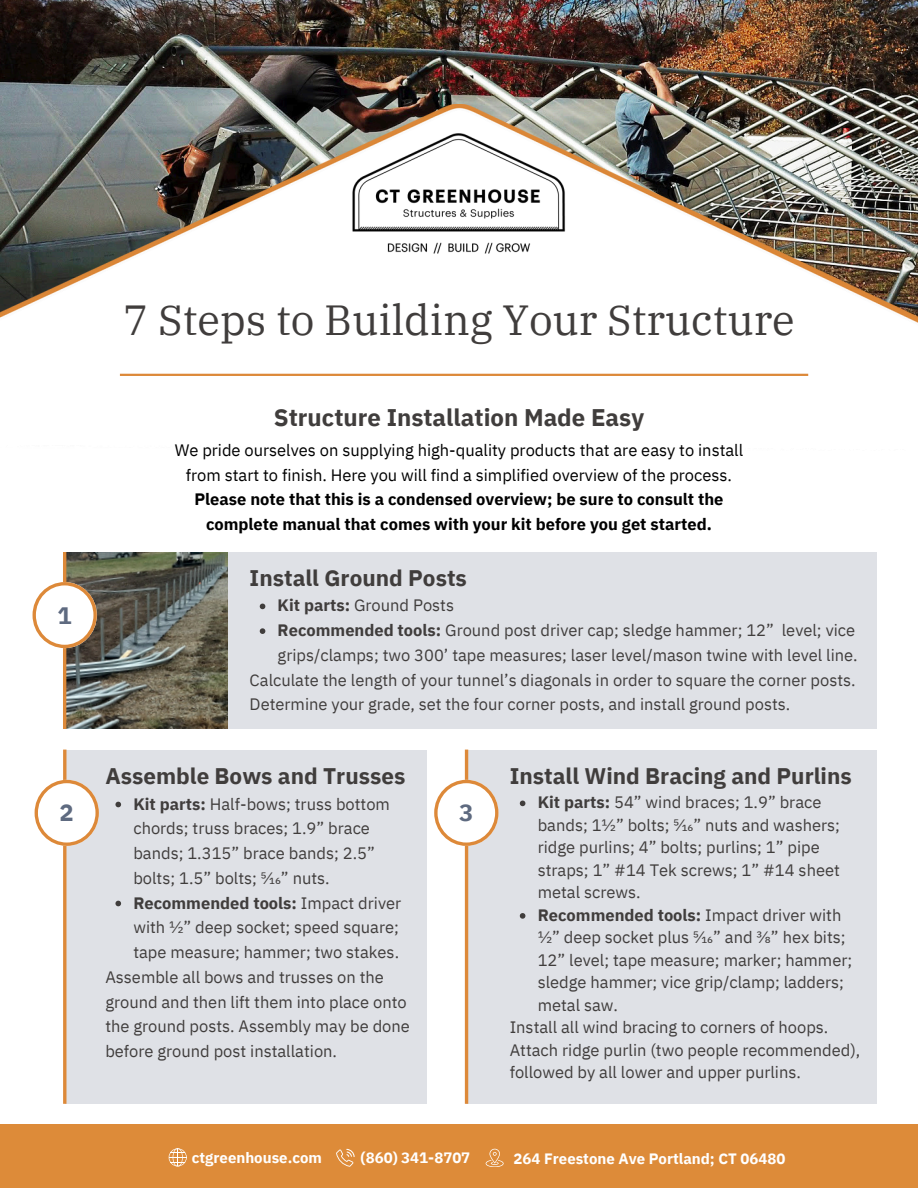
<style>
.page{position:relative;width:918px;height:1188px;background:#fff}
.page>*{position:absolute;margin:0;border:0;box-sizing:border-box;transform-origin:0 0}
.t1{font:42px "IBM Plex Serif";color:#403d3c}
.t2{font:700 24px "IBM Plex Sans";color:#403d3c}
.t3{font:700 23.7px "IBM Plex Sans";color:#5e6a80}
.t4{font:700 22.5px "IBM Plex Sans";color:#403d3c}
.t5{font:16.5px/24.8px "IBM Plex Sans";color:#403d3c}
.t6{font:16.5px/24.8px "IBM Plex Sans";color:#000;text-align:center}
.t7{font:700 16.5px/24.8px "IBM Plex Sans";color:#000;text-align:center}
.t8{font:700 15px "IBM Plex Sans";color:#fff}
.s1{font-weight:700}
</style>
<div class="page">
<img style="left:0;top:0;width:918px;height:104px">
<img style="left:0;top:104px;width:918px;height:272px">
<img style="left:329px;top:111px;width:261px;height:155px">
<div style="left:0;top:1124px;width:918px;height:64px;background:#dd8b39"></div>
<svg style="left:336px;top:1149px;width:18px;height:18px"></svg>
<svg style="left:169px;top:1148px;width:18px;height:18px"></svg>
<svg style="left:486px;top:1149px;width:18px;height:18px"></svg>
<hr style="left:120px;top:374px;width:688px;height:2px;background:#dd8939">
<div style="left:65px;top:552px;width:812px;height:177px;background:#dfe1e6"></div>
<img style="left:66px;top:552px;width:162px;height:177px">
<hr style="left:63px;top:552px;width:3px;height:177px;background:#dd8939">
<svg style="left:33px;top:582px;width:64px;height:66px"></svg>
<div style="left:65px;top:750px;width:362px;height:354px;background:#dfe1e6"></div>
<hr style="left:63px;top:750px;width:3px;height:354px;background:#dd8939">
<svg style="left:35px;top:780px;width:64px;height:66px"></svg>
<div style="left:466px;top:750px;width:411px;height:354px;background:#dfe1e6"></div>
<hr style="left:465px;top:750px;width:3px;height:354px;background:#dd8939">
<svg style="left:434px;top:780px;width:64px;height:66px"></svg>
<svg style="left:115px;top:802px;width:6px;height:5px"></svg>
<svg style="left:115px;top:901px;width:6px;height:5px"></svg>
<svg style="left:260px;top:604px;width:5px;height:5px"></svg>
<svg style="left:260px;top:628px;width:5px;height:6px"></svg>
<svg style="left:520px;top:801px;width:5px;height:5px"></svg>
<svg style="left:520px;top:913px;width:5px;height:6px"></svg>
<p class="t1" style="left:123px;top:292px;width:673px">7 Steps to Building Your Structure</p>
<p class="t2" style="left:274px;top:402px;width:372px">Structure Installation Made Easy</p>
<p class="t3" style="left:58px;top:599px;width:16px">1</p>
<p class="t6" style="left:175px;top:437px;width:570px">We pride ourselves on supplying high-quality products that are easy to install from start to finish. Here you will find a simplified overview of the process.</p>
<h3 class="t7" style="left:195px;top:487px;width:530px">Please note that this is a condensed overview; be sure to consult the complete manual that comes with your kit before you get started.</h3>
<p class="t4" style="left:250px;top:563px;width:219px">Install Ground Posts</p>
<p class="t5" style="left:278px;top:593px;width:178px"><span class="s1">Kit parts:</span> Ground Posts</p>
<p class="t5" style="left:278px;top:618px;width:582px"><span class="s1">Recommended tools:</span> Ground post driver cap; sledge hammer; 12” level; vice grips/clamps; two 300’ tape measures; laser level/mason twine with level line.</p>
<p class="t5" style="left:250px;top:667px;width:608px">Calculate the length of your tunnel’s diagonals in order to square the corner posts.<br>Determine your grade, set the four corner posts, and install ground posts.</p>
<p class="t4" style="left:105px;top:761px;width:302px">Assemble Bows and Trusses</p>
<p class="t5" style="left:133px;top:791px;width:258px"><span class="s1">Kit parts:</span> Half-bows; truss bottom chords; truss braces; 1.9” brace bands; 1.315” brace bands; 2.5” bolts; 1.5” bolts; ⁵⁄₁₆” nuts.</p>
<p class="t5" style="left:133px;top:890px;width:269px"><span class="s1">Recommended tools:</span> Impact driver with ½” deep socket; speed square; tape measure; hammer; two stakes.</p>
<h2 class="t5" style="left:105px;top:964px;width:306px">Assemble all bows and trusses on the ground and then lift them into place onto the ground posts. Assembly may be done before ground post installation.</h2>
<h2 class="t3" style="left:60px;top:797px;width:16px">2</h2>
<p class="t3" style="left:459px;top:797px;width:16px">3</p>
<h2 class="t4" style="left:510px;top:761px;width:344px">Install Wind Bracing and Purlins</h2>
<p class="t5" style="left:538px;top:791px;width:304px;line-height:22.5px"><span class="s1">Kit parts:</span> 54” wind braces; 1.9” brace bands; 1½” bolts; ⁵⁄₁₆” nuts and washers; ridge purlins; 4” bolts; purlins; 1” pipe straps; 1” #14 Tek screws; 1” #14 sheet metal screws.</p>
<p class="t5" style="left:538px;top:904px;width:316px;line-height:22.5px"><span class="s1">Recommended tools:</span> Impact driver with ½” deep socket plus ⁵⁄₁₆” and ⅜” hex bits; 12” level; tape measure; marker; hammer; sledge hammer; vice grip/clamp; ladders; metal saw.</p>
<p class="t5" style="left:510px;top:1016px;width:352px;line-height:22.5px">Install all wind bracing to corners of hoops.<br>Attach ridge purlin (two people recommended), followed by all lower and upper purlins.</p>
<h1 class="t8" style="left:192px;top:1147px;width:132px">ctgreenhouse.com</h1>
<h2 class="t8" style="left:361px;top:1148px;width:111px">(860) 341-8707</h2>
<p class="t8" style="left:514px;top:1149px;width:273px">264 Freestone Ave Portland; CT 06480</p>
</div>
